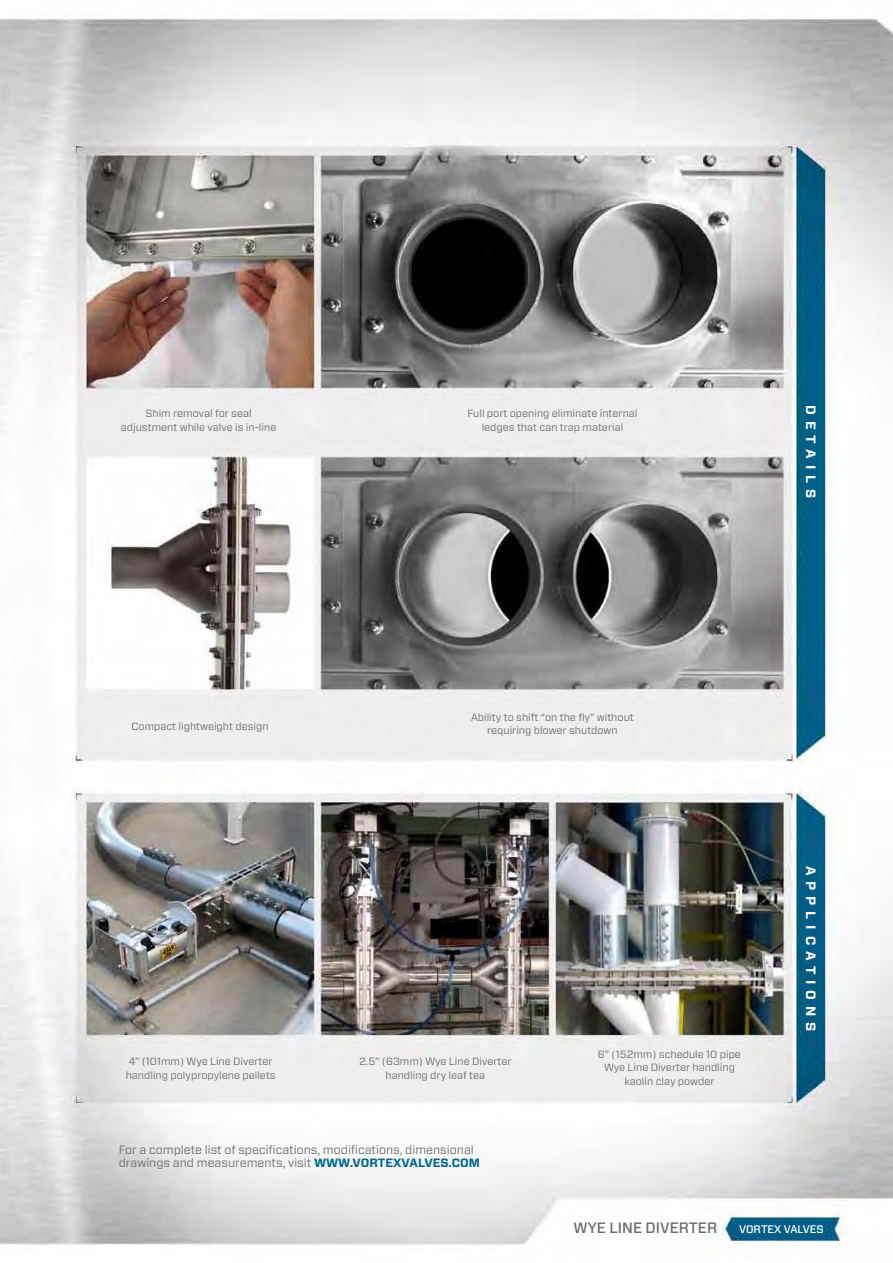
<style>
.page{position:relative;width:893px;height:1263px;background:#fff}
.page>*{position:absolute;margin:0;border:0;box-sizing:border-box;transform-origin:0 0}
.t1{font:500 15px "Forza";color:#6b6c6f}
.t2{font:700 13.5px "Forza";letter-spacing:.44em;color:#fff}
.t3{font:12px/13.5px "Forza";color:#6b6c6f}
.t4{font:500 10.95px "Forza";color:#fff}
.t5{font:10.5px/13.5px "Forza";color:#6b6c6f;text-align:center}
.s1{font-weight:700;color:#026890}
</style>
<div class="page">
<img style="left:0;top:18px;width:893px;height:1229px">
<p class="t5" style="left:121px;top:407px;width:157px">Shim removal for seal adjustment while valve is in-line</p>
<p class="t5" style="left:467px;top:407px;width:172px">Full port opening eliminate internal ledges that can trap material</p>
<p class="t2" style="left:820px;top:405px;width:94px;rotate:90deg">DETAILS</p>
<p class="t5" style="left:131px;top:719px;width:139px">Compact lightweight design</p>
<p class="t5" style="left:471px;top:710px;width:164px">Ability to shift “on the fly” without requiring blower shutdown</p>
<p class="t5" style="left:126px;top:1054px;width:152px;text-align:left">4” (101mm) Wye Line Diverter handling polypropylene pellets</p>
<p class="t5" style="left:359px;top:1054px;width:154px">2.5” (63mm) Wye Line Diverter handling dry leaf tea</p>
<p class="t5" style="left:598px;top:1047px;width:145px">6” (152mm) schedule 10 pipe<br>Wye Line Diverter handling kaolin clay powder</p>
<p class="t3" style="left:119px;top:1143px;width:363px">For a complete list of specifications, modifications, dimensional drawings and measurements, visit <span class="s1">WWW.VORTEXVALVES.COM</span></p>
<p class="t2" style="left:820px;top:866px;width:167px;rotate:90deg">APPLICATIONS</p>
<h1 class="t1" style="left:574px;top:1218px;width:145px">WYE LINE DIVERTER</h1>
<p class="t4" style="left:739px;top:1221px;width:86px">VORTEX VALVES</p>
</div>
